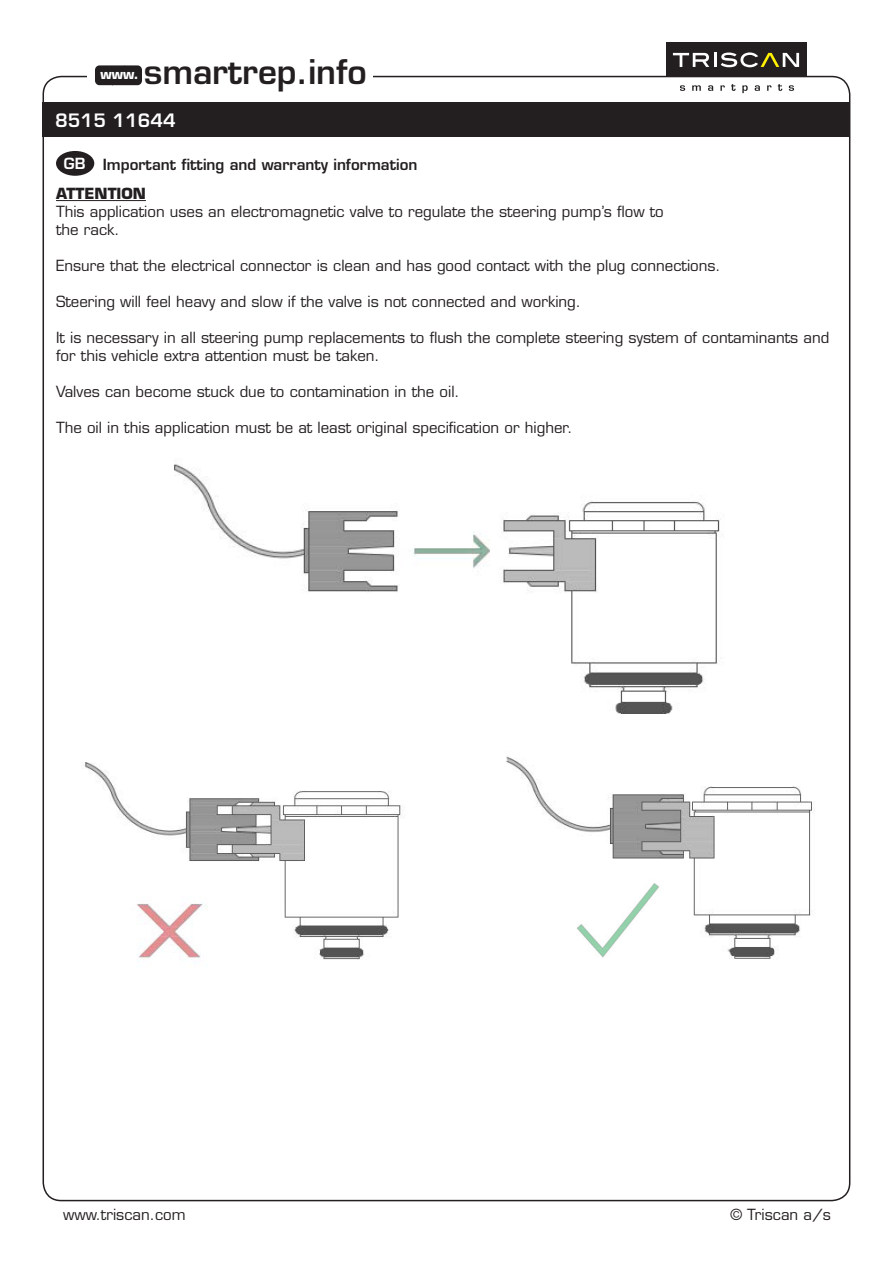
<style>
.page{position:relative;width:893px;height:1263px;background:#fff}
.page>*{position:absolute;margin:0;border:0;box-sizing:border-box;transform-origin:0 0}
.t1{font:600 33.15px "Eurostile LT Std";color:#231f20}
.t2{font:600 18px "Eurostile LT Std";color:#fff}
.t3{font:15px/18px "Eurostile LT Std";color:#231f20}
.t4{font:600 15px "Eurostile LT Std";color:#231f20}
.t5{font:700 15px "Eurostile LT Std";color:#231f20}
.t6{font:600 15px "Eurostile LT Std";color:#fff}
.t7{font:700 14.4px "Eurostile LT Std";color:#fff}
.t8{font:700 13.5px "Eurostile LT Std";color:#fff}
</style>
<div class="page">
<div style="left:56px;top:151px;width:38px;height:25px;background:#231f20;border-radius:50%"></div>
<hr style="left:56px;top:200px;width:90px;height:1px;background:#231f20">
<div style="left:43px;top:103px;width:807px;height:34px;background:#231f20"></div>
<img style="left:174px;top:464px;width:546px;height:250px">
<img style="left:84px;top:762px;width:320px;height:201px">
<img style="left:506px;top:756px;width:309px;height:203px">
<img style="left:560px;top:873px;width:106px;height:86px">
<div style="left:666px;top:43px;width:140px;height:34px;background:#231f20"></div>
<svg style="left:673px;top:53px;width:36px;height:14px"></svg>
<hr style="left:714px;top:53px;width:3px;height:14px;background:#fff">
<svg style="left:721px;top:52px;width:78px;height:15px"></svg>
<svg style="left:680px;top:85px;width:5px;height:6px"></svg>
<svg style="left:692px;top:85px;width:9px;height:6px"></svg>
<svg style="left:708px;top:85px;width:5px;height:6px"></svg>
<svg style="left:720px;top:85px;width:5px;height:6px"></svg>
<svg style="left:731px;top:84px;width:5px;height:7px"></svg>
<svg style="left:742px;top:85px;width:6px;height:8px"></svg>
<svg style="left:755px;top:85px;width:5px;height:6px"></svg>
<svg style="left:767px;top:85px;width:4px;height:6px"></svg>
<svg style="left:778px;top:84px;width:4px;height:7px"></svg>
<svg style="left:789px;top:85px;width:5px;height:6px"></svg>
<svg style="left:95px;top:65px;width:47px;height:20px"></svg>
<h1 class="t1" style="left:144px;top:51px;width:224px">smartrep.info</h1>
<p class="t8" style="left:101px;top:66px;width:24px">ww</p>
<p class="t7" style="left:98px;top:65px;width:42px">www.</p>
<p class="t2" style="left:55px;top:109px;width:122px">8515 11644</p>
<p class="t6" style="left:64px;top:154px;width:23px">GB</p>
<p class="t4" style="left:103px;top:155px;width:316px">Important fitting and warranty information</p>
<p class="t5" style="left:56px;top:184px;width:91px">ATTENTION</p>
<p class="t3" style="left:56px;top:203px;width:609px">This application uses an electromagnetic valve to regulate the steering pump’s flow to</p>
<p class="t3" style="left:56px;top:221px;width:65px">the rack.</p>
<p class="t3" style="left:56px;top:257px;width:666px">Ensure that the electrical connector is clean and has good contact with the plug connections.</p>
<p class="t3" style="left:56px;top:293px;width:526px">Steering will feel heavy and slow if the valve is not connected and working.</p>
<p class="t3" style="left:56px;top:329px;width:775px">It is necessary in all steering pump replacements to flush the complete steering system of contaminants and for this vehicle extra attention must be taken.</p>
<p class="t3" style="left:56px;top:383px;width:405px">Valves can become stuck due to contamination in the oil.</p>
<p class="t3" style="left:56px;top:419px;width:518px">The oil in this application must be at least original specification or higher.</p>
<p class="t3" style="left:63px;top:1206px;width:124px">www.triscan.com</p>
<p class="t3" style="left:730px;top:1206px;width:102px">© Triscan a/s</p>
</div>
